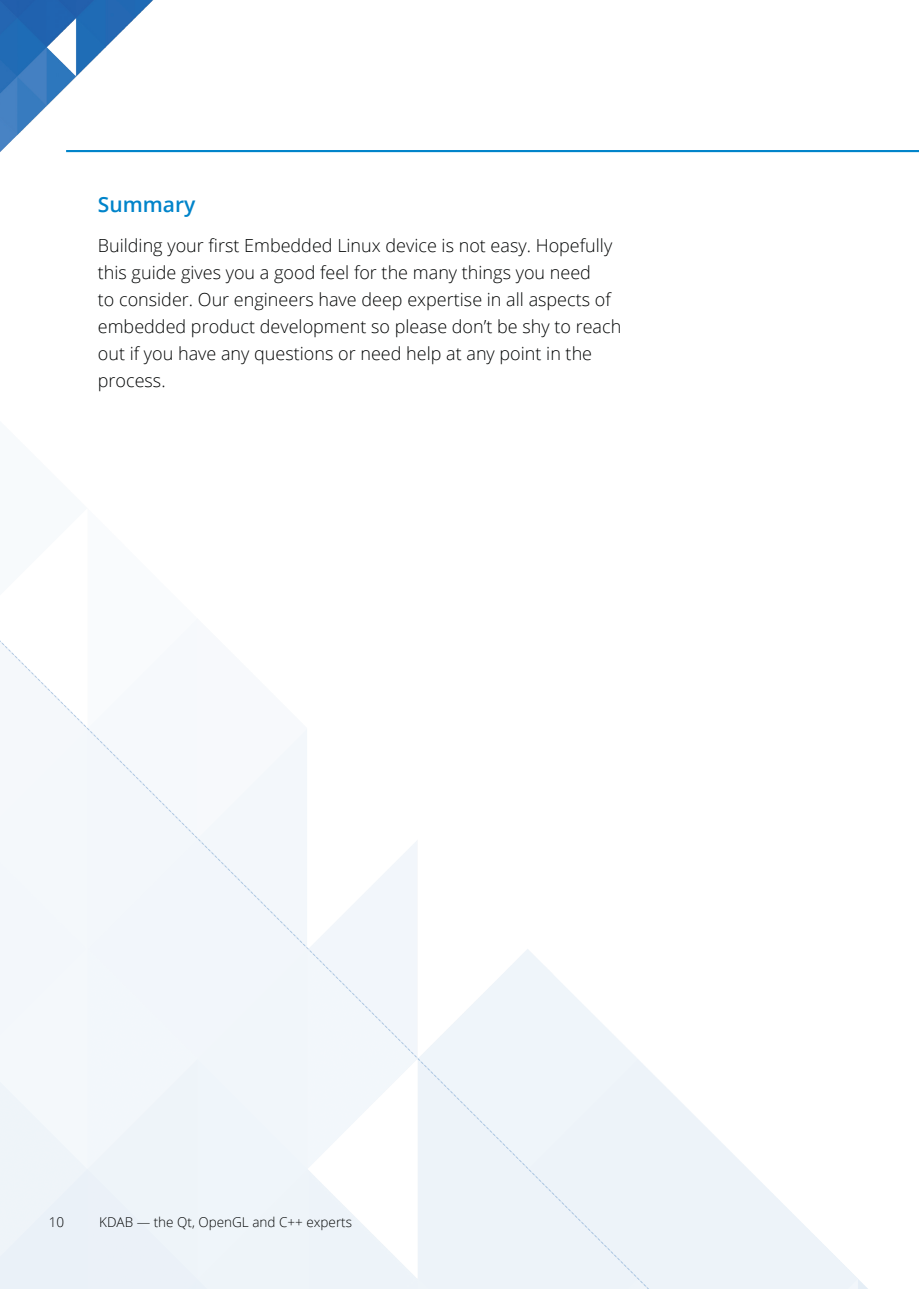
<style>
.page{position:relative;width:919px;height:1289px;background:#fff}
.page>*{position:absolute;margin:0;border:0;box-sizing:border-box;transform-origin:0 0}
.Section_Title{font:600 21px "Open Sans";color:#0084ca}
.Body_Text{font:300 18px/27px "Open Sans";color:#030505}
.t1{font:300 13.5px "Open Sans";color:#030505}
</style>
<div class="page">
<img style="left:0;top:640px;width:867px;height:648px">
<img style="left:0;top:0;width:180px;height:153px">
<hr style="left:66px;top:150px;width:852px;height:2px;background:#0084ca">
<p class="Section_Title" style="left:98px;top:190px;width:99px">Summary</p>
<p class="Body_Text" style="left:98px;top:231px;width:525px">Building your first Embedded Linux device is not easy. Hopefully this guide gives you a good feel for the many things you need<br>to consider. Our engineers have deep expertise in all aspects of embedded product development so please don’t be shy to reach out if you have any questions or need help at any point in the process.</p>
<p class="t1" style="left:49px;top:1212px;width:17px">10</p>
<p class="t1" style="left:99px;top:1212px;width:254px">KDAB — the Qt, OpenGL and C++ experts</p>
</div>
